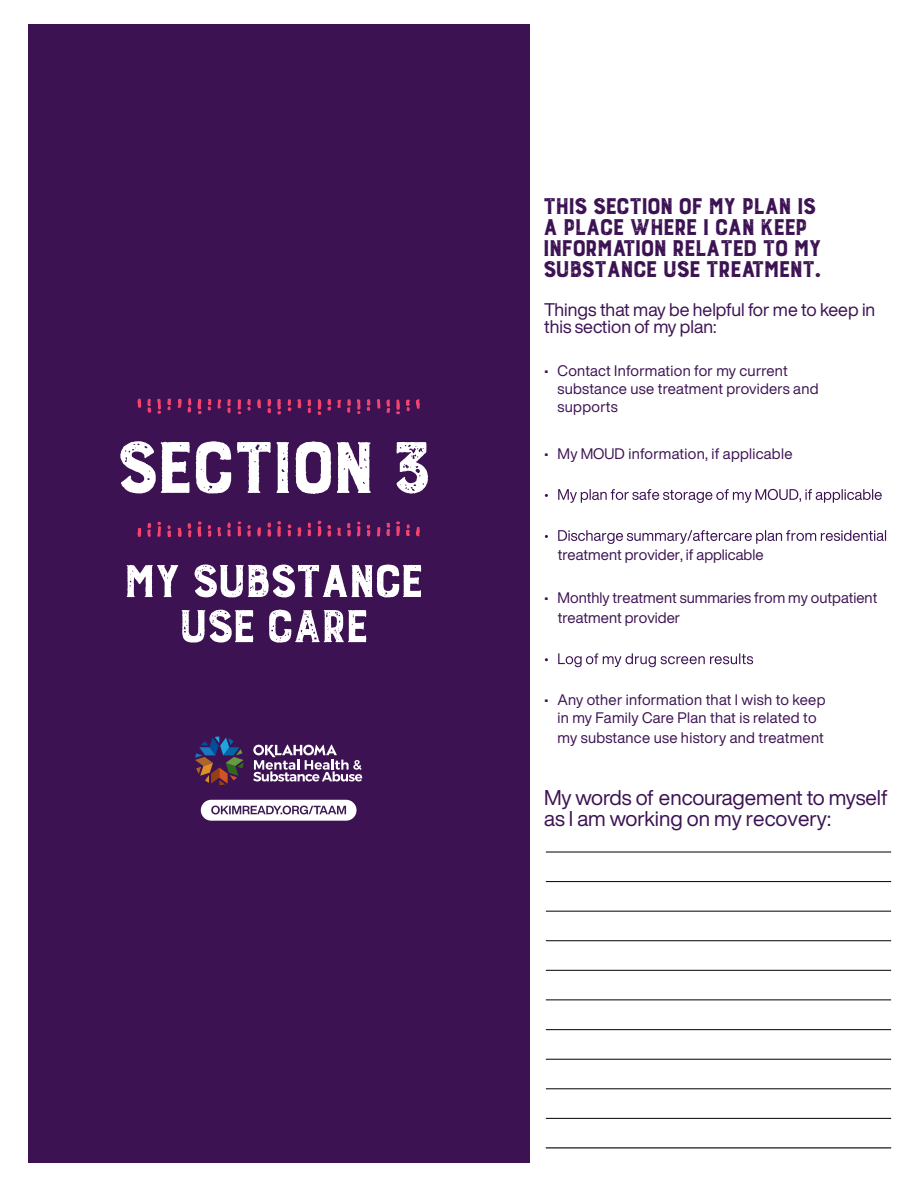
<style>
.page{position:relative;width:918px;height:1188px;background:#fff}
.page>*{position:absolute;margin:0;border:0;box-sizing:border-box;transform-origin:0 0}
.t1{font:700 96.45px "Burford Rustic";letter-spacing:-.1em;color:#fff}
.t2{font:700 60.75px/45.2px "Burford Rustic";letter-spacing:-.1em;color:#fff;text-align:center}
.t3{font:700 30px "Burford Rustic";letter-spacing:-.1em;color:#3c1253}
.t4{font:21px/21.1px "Helvetica Now Display";color:#3c1253}
.t5{font:18px/17.1px "Helvetica Now Display";color:#3c1253}
.t6{font:15px/18px "Helvetica Now Display";letter-spacing:.01em;color:#3c1253}
</style>
<div class="page">
<hr style="left:546px;top:1148px;width:345px;height:1px;background:#000">
<div style="left:28px;top:25px;width:501px;height:1138px;background:#3c1253"></div>
<svg style="left:545px;top:489px;width:337px;height:14px"></svg>
<svg style="left:545px;top:530px;width:341px;height:14px"></svg>
<svg style="left:545px;top:653px;width:208px;height:14px"></svg>
<hr style="left:546px;top:852px;width:345px;height:1px;background:#000">
<hr style="left:546px;top:881px;width:345px;height:1px;background:#000">
<hr style="left:546px;top:911px;width:345px;height:1px;background:#000">
<hr style="left:546px;top:940px;width:345px;height:1px;background:#000">
<hr style="left:546px;top:970px;width:345px;height:1px;background:#000">
<hr style="left:546px;top:1000px;width:345px;height:1px;background:#000">
<hr style="left:546px;top:1029px;width:345px;height:1px;background:#000">
<hr style="left:546px;top:1059px;width:345px;height:1px;background:#000">
<hr style="left:546px;top:1089px;width:345px;height:1px;background:#000">
<hr style="left:546px;top:1118px;width:345px;height:1px;background:#000">
<svg style="left:137px;top:528px;width:4px;height:9px"></svg>
<svg style="left:147px;top:521px;width:55px;height:17px"></svg>
<svg style="left:208px;top:522px;width:23px;height:15px"></svg>
<svg style="left:237px;top:521px;width:14px;height:16px"></svg>
<svg style="left:257px;top:527px;width:4px;height:10px"></svg>
<svg style="left:267px;top:522px;width:4px;height:15px"></svg>
<svg style="left:277px;top:521px;width:4px;height:16px"></svg>
<svg style="left:287px;top:524px;width:4px;height:13px"></svg>
<svg style="left:297px;top:527px;width:4px;height:10px"></svg>
<svg style="left:307px;top:521px;width:64px;height:16px"></svg>
<svg style="left:377px;top:521px;width:43px;height:16px"></svg>
<svg style="left:137px;top:399px;width:4px;height:9px"></svg>
<svg style="left:147px;top:398px;width:55px;height:17px"></svg>
<svg style="left:208px;top:398px;width:23px;height:15px"></svg>
<svg style="left:237px;top:399px;width:14px;height:15px"></svg>
<svg style="left:257px;top:399px;width:4px;height:9px"></svg>
<svg style="left:267px;top:399px;width:4px;height:14px"></svg>
<svg style="left:277px;top:399px;width:4px;height:16px"></svg>
<svg style="left:287px;top:399px;width:4px;height:13px"></svg>
<svg style="left:297px;top:399px;width:4px;height:9px"></svg>
<svg style="left:307px;top:399px;width:64px;height:16px"></svg>
<svg style="left:377px;top:399px;width:43px;height:16px"></svg>
<svg style="left:195px;top:737px;width:49px;height:48px;background:#4a3958"></svg>
<svg style="left:253px;top:745px;width:109px;height:36px"></svg>
<div style="left:201px;top:800px;width:156px;height:21px;background:#fff;border-radius:10px"></div>
<svg style="left:211px;top:806px;width:135px;height:8px"></svg>
<h1 class="t1" style="left:112px;top:418px;width:325px">SectIon 3</h1>
<h2 class="t2" style="left:121px;top:560px;width:306px">my Substance<br>USE CARE</h2>
<h3 class="t3" style="left:542px;top:190px;width:277px">this section of my plan is</h3>
<h3 class="t3" style="left:542px;top:211px;width:268px">a place where i can keep</h3>
<h3 class="t3" style="left:542px;top:232px;width:283px">information related to my</h3>
<h3 class="t3" style="left:542px;top:253px;width:282px">substance use treatment.</h3>
<p class="t5" style="left:544px;top:301px;width:333px">Things that may be helpful for me to keep in this section of my plan:</p>
<p class="t6" style="left:558px;top:361px;width:262px">Contact Information for my current substance use treatment providers and</p>
<p class="t6" style="left:544px;top:361px;width:6px">•</p>
<p class="t6" style="left:558px;top:397px;width:62px">supports</p>
<p class="t6" style="left:544px;top:444px;width:6px">•</p>
<p class="t6" style="left:558px;top:444px;width:236px">My MOUD information, if applicable</p>
<p class="t6" style="left:544px;top:588px;width:6px">•</p>
<p class="t6" style="left:558px;top:545px;width:207px">treatment provider, if applicable</p>
<p class="t6" style="left:558px;top:587px;width:321px;line-height:20.5px">Monthly treatment summaries from my outpatient treatment provider</p>
<p class="t6" style="left:544px;top:691px;width:6px">•</p>
<p class="t6" style="left:558px;top:691px;width:269px">Any other information that I wish to keep in my Family Care Plan that is related to</p>
<p class="t6" style="left:558px;top:728px;width:268px">my substance use history and treatment</p>
<h3 class="t4" style="left:544px;top:786px;width:345px">My words of encouragement to myself as I am working on my recovery:</h3>
</div>
